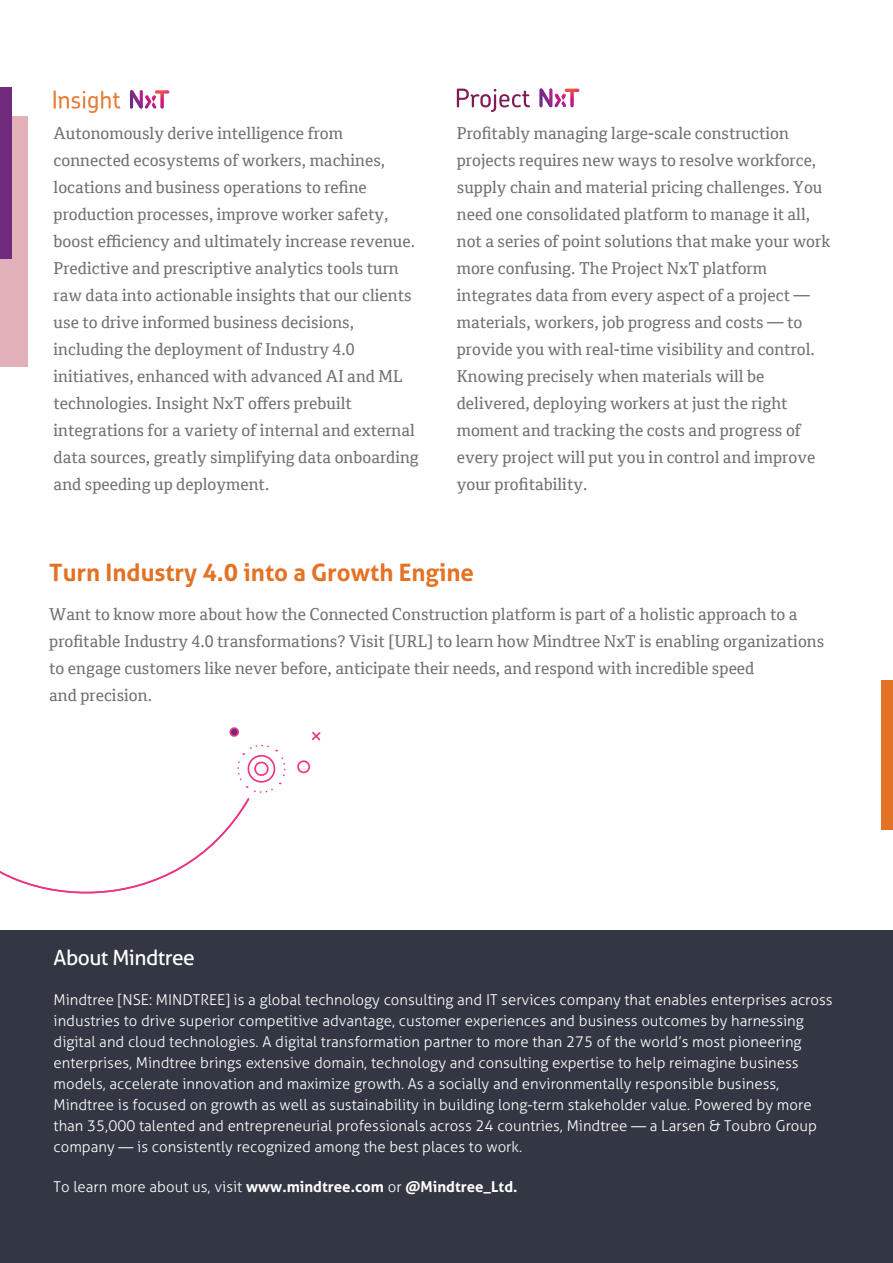
<style>
.page{position:relative;width:893px;height:1263px;background:#fff}
.page>*{position:absolute;margin:0;border:0;box-sizing:border-box;transform-origin:0 0}
.t1{font:700 24px "Aller Typo";color:#e47225}
.t2{font:21px "Aller Typo";letter-spacing:-.025em;color:#fff}
.t3{font:16.5px/27px "Cordale";color:#717173}
.t4{font:300 15px/21px "Aller Typo";color:#fff}
.t5{font:700 15px "Aller Typo";color:#fff}
.s1{font-weight:300}
</style>
<div class="page">
<div style="left:0;top:930px;width:893px;height:333px;background:#333743"></div>
<svg style="left:130px;top:90px;width:39px;height:19px"></svg>
<svg style="left:54px;top:90px;width:66px;height:23px"></svg>
<svg style="left:539px;top:88px;width:40px;height:19px"></svg>
<svg style="left:457px;top:89px;width:73px;height:23px"></svg>
<svg style="left:0;top:744px;width:286px;height:150px"></svg>
<div style="left:297px;top:760px;width:13px;height:13px;border:2px solid #ee3482;border-radius:50%"></div>
<div style="left:229px;top:727px;width:10px;height:10px;background:#6f297b;border:2px solid #ee3482;border-radius:50%"></div>
<svg style="left:311px;top:731px;width:10px;height:10px"></svg>
<div style="left:881px;top:680px;width:12px;height:149px;background:#e47225"></div>
<div style="left:0;top:116px;width:28px;height:251px;background:#e2b0b9"></div>
<div style="left:0;top:88px;width:11px;height:171px;background:#6f2a7d"></div>
<p class="t3" style="left:54px;top:119px;width:367px">Autonomously derive intelligence from connected ecosystems of workers, machines, locations and business operations to refine production processes, improve worker safety, boost efficiency and ultimately increase revenue.<br>Predictive and prescriptive analytics tools turn raw data into actionable insights that our clients use to drive informed business decisions, including the deployment of Industry 4.0 initiatives, enhanced with advanced AI and ML technologies. Insight NxT offers prebuilt integrations for a variety of internal and external data sources, greatly simplifying data onboarding and speeding up deployment.</p>
<p class="t3" style="left:457px;top:119px;width:375px">Profitably managing large-scale construction projects requires new ways to resolve workforce, supply chain and material pricing challenges. You need one consolidated platform to manage it all, not a series of point solutions that make your work more confusing. The Project NxT platform integrates data from every aspect of a project — materials, workers, job progress and costs — to provide you with real-time visibility and control.<br>Knowing precisely when materials will be delivered, deploying workers at just the right moment and tracking the costs and progress of every project will put you in control and improve your profitability.</p>
<h1 class="t1" style="left:49px;top:557px;width:426px">Turn Industry 4.0 into a Growth Engine</h1>
<p class="t3" style="left:49px;top:600px;width:777px">Want to know more about how the Connected Construction platform is part of a holistic approach to a profitable Industry 4.0 transformations? Visit [URL] to learn how Mindtree NxT is enabling organizations to engage customers like never before, anticipate their needs, and respond with incredible speed<br>and precision.</p>
<p class="t2" style="left:54px;top:945px;width:143px">About Mindtree</p>
<p class="t4" style="left:54px;top:989px;width:781px">Mindtree [NSE: MINDTREE] is a global technology consulting and IT services company that enables enterprises across industries to drive superior competitive advantage, customer experiences and business outcomes by harnessing digital and cloud technologies. A digital transformation partner to more than 275 of the world’s most pioneering enterprises, Mindtree brings extensive domain, technology and consulting expertise to help reimagine business models, accelerate innovation and maximize growth. As a socially and environmentally responsible business, Mindtree is focused on growth as well as sustainability in building long-term stakeholder value. Powered by more than 35,000 talented and entrepreneurial professionals across 24 countries, Mindtree ― a Larsen &amp; Toubro Group company ― is consistently recognized among the best places to work.</p>
<p class="t5" style="left:54px;top:1177px;width:465px"><span class="s1">To learn more about us, visit</span> www.mindtree.com <span class="s1">or</span> @Mindtree_Ltd.</p>
</div>
